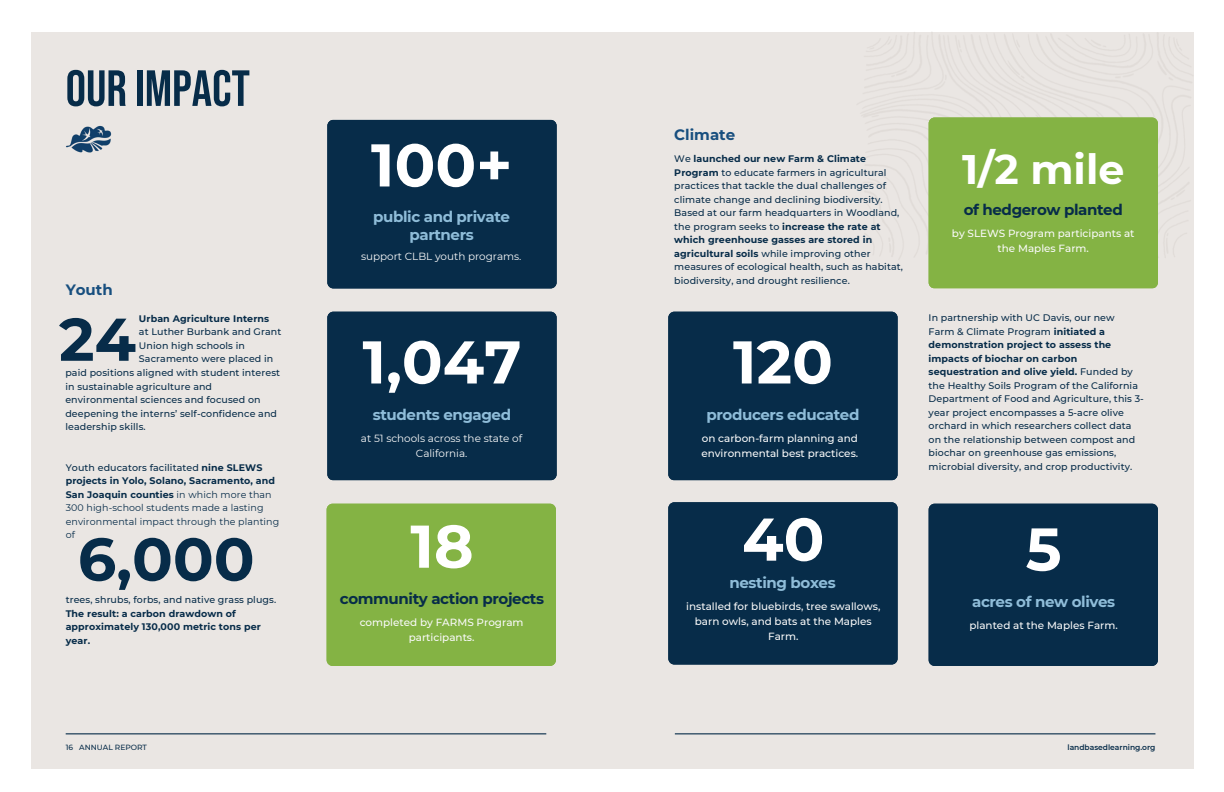
<style>
.page{position:relative;width:1224px;height:792px;background:#fff}
.page>*{position:absolute;margin:0;border:0;box-sizing:border-box;transform-origin:0 0}
.t1{font:700 60.2px "Montserrat";color:#fff}
.t2{font:700 60.2px "Montserrat";color:#072c49}
.t3{font:50.8px "Bebas Neue";color:#072c49}
.t4{font:700 41.2px "Montserrat";color:#fff}
.t5{font:700 15px/18px "Montserrat";letter-spacing:-.025em;color:#8fbdd9;text-align:center}
.t6{font:700 15px "Montserrat";letter-spacing:-.025em;color:#072c49}
.t7{font:700 15px "Montserrat";color:#184f7f}
.t8{font:500 10.4px/15px "Montserrat";color:#fafafa;text-align:center}
.t9{font:10.4px/15px "Montserrat";color:#fafafa;text-align:center}
.t10{font:500 9.5px/13.5px "Montserrat";letter-spacing:.01em;color:#072c49}
.t11{font:9.5px/13.5px "Montserrat";letter-spacing:.01em;color:#072c49}
.t12{font:700 9.5px/13.5px "Montserrat";letter-spacing:.01em;color:#072c49}
.t13{font:600 7.5px "Montserrat";color:#072c49}
.t14{font:500 7.5px "Montserrat";color:#072c49}
.s1{font-weight:700}
.s2{font-weight:500}
</style>
<div class="page">
<div style="left:31px;top:32px;width:1162px;height:737px;background:#eae6e3"></div>
<hr style="left:66px;top:733px;width:480px;height:2px;background:#072c49">
<hr style="left:675px;top:733px;width:480px;height:2px;background:#072c49">
<img style="left:66px;top:125px;width:46px;height:28px">
<div style="left:327px;top:312px;width:230px;height:168px;background:#072c49"></div>
<div style="left:668px;top:312px;width:230px;height:168px;background:#072c49"></div>
<div style="left:327px;top:504px;width:229px;height:162px;background:#84b344"></div>
<div style="left:668px;top:502px;width:230px;height:162px;background:#072c49"></div>
<div style="left:929px;top:504px;width:229px;height:162px;background:#072c49"></div>
<div style="left:327px;top:120px;width:230px;height:168px;background:#072c49"></div>
<img style="left:864px;top:33px;width:328px;height:230px">
<div style="left:929px;top:118px;width:229px;height:170px;background:#84b344"></div>
<h1 class="t3" style="left:66px;top:60px;width:186px">OUR IMPACT</h1>
<h1 class="t7" style="left:66px;top:280px;width:49px">Youth</h1>
<p class="t10" style="left:139px;top:312px;width:144px"><span class="s1">Urban Agriculture Interns </span>at Luther Burbank and Grant<br>Union high schools in</p>
<h3 class="t2" style="left:59px;top:303px;width:78px">24</h3>
<p class="t10" style="left:139px;top:352px;width:136px">Sacramento were placed in</p>
<h4 class="t10" style="left:65px;top:366px;width:216px">paid positions aligned with student interest in sustainable agriculture and environmental sciences and focused on deepening the interns’ self-confidence and leadership skills.</h4>
<h5 class="t11" style="left:66px;top:461px;width:215px"><span class="s2">Youth educators facilitated</span> <span class="s1">nine SLEWS projects in Yolo, Solano, Sacramento, and San Joaquin counties</span> in which more than 300 high-school students made a lasting environmental impact through the planting of</h5>
<h4 class="t2" style="left:78px;top:522px;width:178px">6,000</h4>
<h5 class="t12" style="left:66px;top:593px;width:212px"><span class="s2">trees, shrubs, forbs, and native grass plugs.<br></span>The result: a carbon drawdown of approximately 130,000 metric tons per year.</h5>
<p class="t1" style="left:371px;top:128px;width:143px">100+</p>
<h4 class="t5" style="left:373px;top:207px;width:138px">public and private partners</h4>
<h5 class="t9" style="left:361px;top:249px;width:162px">support CLBL youth programs.</h5>
<h5 class="t1" style="left:362px;top:325px;width:161px">1,047</h5>
<p class="t5" style="left:373px;top:406px;width:140px">students engaged</p>
<h5 class="t9" style="left:361px;top:431px;width:163px">at 51 schools across the state of<br>California.</h5>
<h6 class="t1" style="left:410px;top:509px;width:65px">18</h6>
<h1 class="t6" style="left:340px;top:590px;width:206px">community action projects</h1>
<h4 class="t8" style="left:360px;top:615px;width:165px">completed by FARMS Program participants.</h4>
<h4 class="t7" style="left:674px;top:126px;width:63px">Climate</h4>
<h4 class="t10" style="left:674px;top:152px;width:230px">We <span class="s1">launched our new Farm &amp; Climate Program</span> to educate farmers in agricultural practices that tackle the dual challenges of climate change and declining biodiversity.<br>Based at our farm headquarters in Woodland, the program seeks to <span class="s1">increase the rate at which greenhouse gasses are stored in agricultural soils</span> while improving other measures of ecological health, such as habitat, biodiversity, and drought resilience.</h4>
<h1 class="t1" style="left:733px;top:325px;width:101px">120</h1>
<h6 class="t5" style="left:706px;top:406px;width:154px">producers educated</h6>
<h5 class="t8" style="left:701px;top:431px;width:158px;text-align:left">on carbon-farm planning and environmental best practices.</h5>
<h5 class="t1" style="left:742px;top:502px;width:84px">40</h5>
<p class="t5" style="left:730px;top:574px;width:108px">nesting boxes</p>
<h4 class="t8" style="left:686px;top:599px;width:196px">installed for bluebirds, tree swallows, barn owls, and bats at the Maples<br>Farm.</h4>
<p class="t4" style="left:962px;top:144px;width:164px">1/2 mile</p>
<h4 class="t6" style="left:964px;top:200px;width:161px">of hedgerow planted</h4>
<h5 class="t8" style="left:952px;top:226px;width:184px">by SLEWS Program participants at the Maples Farm.</h5>
<h6 class="t10" style="left:929px;top:311px;width:217px">In partnership with UC Davis, our new<br>Farm &amp; Climate Program <span class="s1">initiated a demonstration project to assess the impacts of biochar on carbon sequestration and olive yield.</span> Funded by the Healthy Soils Program of the California Department of Food and Agriculture, this 3- year project encompasses a 5-acre olive orchard in which researchers collect data on the relationship between compost and biochar on greenhouse gas emissions, microbial diversity, and crop productivity.</h6>
<p class="t1" style="left:1026px;top:512px;width:37px">5</p>
<h5 class="t5" style="left:972px;top:592px;width:145px">acres of new olives</h5>
<h5 class="t8" style="left:969px;top:617px;width:150px">planted at the Maples Farm.</h5>
<h2 class="t14" style="left:66px;top:743px;width:83px">16 ANNUAL REPORT</h2>
<p class="t13" style="left:1068px;top:743px;width:89px">landbasedlearning.org</p>
</div>
